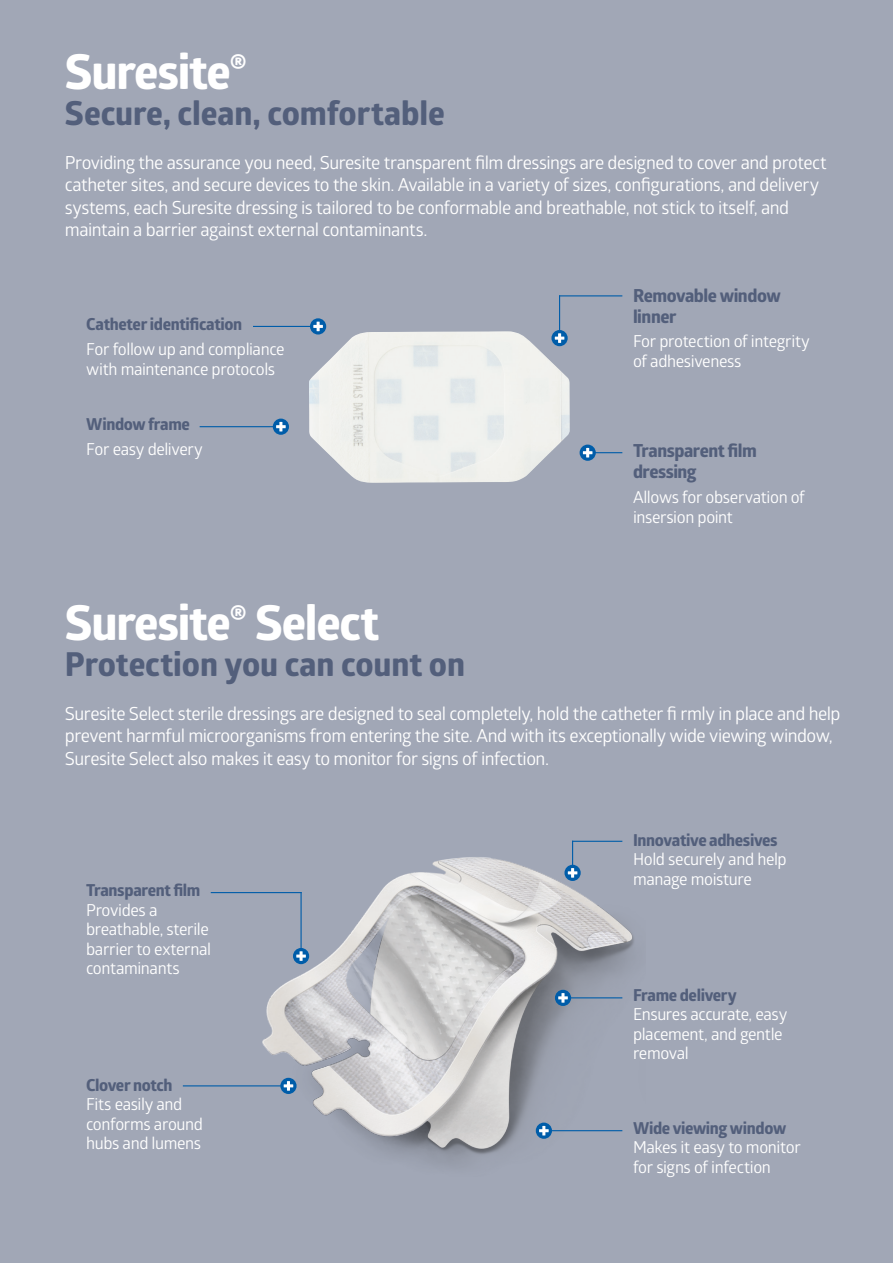
<style>
.page{position:relative;width:893px;height:1263px;background:#a1a7b6}
.page>*{position:absolute;margin:0;border:0;box-sizing:border-box;transform-origin:0 0}
.B1_XBold{font:800 48px "Glober";letter-spacing:-.025em;color:#fff}
.B1_XBold-2{font:800 33px "Glober";letter-spacing:-.005em;color:#535f7b}
.B1_Regular_bullet{font:18px/22.5px "Glober";letter-spacing:-.03em;color:#fff}
.B1_Regular{font:800 18px/21px "Glober";letter-spacing:-.025em;color:#535f7b}
.B1_Regular-2{font:16.5px/19.5px "Glober";letter-spacing:-.025em;color:#fff}
.B1_Regular-3{font:800 16.5px "Glober";letter-spacing:-.02em;color:#535f7b}
.s1{font-weight:800;color:#535f7b}
</style>
<div class="page">
<hr style="left:559px;top:295px;width:1px;height:48px;background:#005da9">
<hr style="left:559px;top:295px;width:63px;height:1px;background:#005da9">
<hr style="left:583px;top:452px;width:39px;height:1px;background:#005da9">
<svg style="left:580px;top:445px;width:16px;height:16px"></svg>
<svg style="left:583px;top:448px;width:9px;height:9px"></svg>
<hr style="left:253px;top:326px;width:70px;height:1px;background:#005da9">
<svg style="left:310px;top:318px;width:16px;height:16px"></svg>
<svg style="left:313px;top:322px;width:10px;height:9px"></svg>
<hr style="left:200px;top:426px;width:85px;height:1px;background:#005da9">
<svg style="left:273px;top:419px;width:16px;height:16px"></svg>
<svg style="left:276px;top:422px;width:10px;height:9px"></svg>
<img style="left:247px;top:843px;width:387px;height:322px">
<hr style="left:572px;top:841px;width:1px;height:36px;background:#005da9">
<svg style="left:564px;top:865px;width:17px;height:16px"></svg>
<svg style="left:568px;top:868px;width:9px;height:10px"></svg>
<hr style="left:572px;top:841px;width:50px;height:1px;background:#005da9">
<hr style="left:558px;top:997px;width:64px;height:1px;background:#005da9">
<div style="left:555px;top:990px;width:16px;height:16px;background:#005da9;border-radius:50%"></div>
<svg style="left:558px;top:993px;width:10px;height:10px"></svg>
<hr style="left:539px;top:1130px;width:83px;height:1px;background:#005da9">
<svg style="left:536px;top:1122px;width:16px;height:17px"></svg>
<svg style="left:539px;top:1126px;width:10px;height:9px"></svg>
<hr style="left:300px;top:892px;width:2px;height:68px;background:#005da9">
<div style="left:293px;top:948px;width:16px;height:16px;background:#005da9;border-radius:50%"></div>
<svg style="left:296px;top:951px;width:10px;height:10px"></svg>
<hr style="left:211px;top:892px;width:91px;height:1px;background:#005da9">
<hr style="left:183px;top:1085px;width:110px;height:1px;background:#005da9">
<svg style="left:280px;top:1078px;width:17px;height:16px"></svg>
<svg style="left:284px;top:1081px;width:9px;height:10px"></svg>
<img style="left:309px;top:331px;width:261px;height:152px">
<p class="B1_XBold" style="left:65px;top:37px;width:184px">Suresite<sup>®</sup></p>
<p class="B1_XBold-2" style="left:65px;top:89px;width:381px">Secure, clean, comfortable</p>
<p class="B1_Regular_bullet" style="left:65px;top:150px;width:763px">Providing the assurance you need, Suresite transparent film dressings are designed to cover and protect catheter sites, and secure devices to the skin. Available in a variety of sizes, configurations, and delivery systems, each Suresite dressing is tailored to be conformable and breathable, not stick to itself, and maintain a barrier against external contaminants.</p>
<p class="B1_Regular-3" style="left:86px;top:312px;width:157px">Catheter identification</p>
<p class="B1_Regular-2" style="left:86px;top:339px;width:200px">For follow up and compliance with maintenance protocols</p>
<p class="B1_Regular-3" style="left:86px;top:413px;width:105px">Window frame</p>
<p class="B1_Regular-2" style="left:86px;top:439px;width:118px">For easy delivery</p>
<p class="B1_Regular" style="left:633px;top:284px;width:149px">Removable window linner</p>
<p class="B1_Regular-2" style="left:633px;top:331px;width:178px">For protection of integrity of adhesiveness</p>
<p class="B1_Regular" style="left:633px;top:440px;width:125px">Transparent film dressing</p>
<p class="B1_Regular-2" style="left:633px;top:487px;width:173px">Allows for observation of insersion point</p>
<p class="B1_XBold" style="left:65px;top:588px;width:316px">Suresite<sup>®</sup> Select</p>
<p class="B1_XBold-2" style="left:65px;top:640px;width:402px">Protection you can count on</p>
<p class="B1_Regular_bullet" style="left:65px;top:701px;width:777px">Suresite Select sterile dressings are designed to seal completely, hold the catheter fi rmly in place and help prevent harmful microorganisms from entering the site. And with its exceptionally wide viewing window,<br>Suresite Select also makes it easy to monitor for signs of infection.</p>
<p class="B1_Regular-2" style="left:86px;top:880px;width:127px"><span class="s1">Transparent film<br></span>Provides a breathable, sterile barrier to external contaminants</p>
<p class="B1_Regular-2" style="left:86px;top:1074px;width:118px"><span class="s1">Clover notch<br></span>Fits easily and conforms around hubs and lumens</p>
<p class="B1_Regular-2" style="left:633px;top:829px;width:155px"><span class="s1">Innovative adhesives<br></span>Hold securely and help manage moisture</p>
<p class="B1_Regular-2" style="left:633px;top:984px;width:156px"><span class="s1">Frame delivery<br></span>Ensures accurate, easy placement, and gentle removal</p>
<p class="B1_Regular-2" style="left:633px;top:1117px;width:169px"><span class="s1">Wide viewing window<br></span>Makes it easy to monitor for signs of infection</p>
</div>
